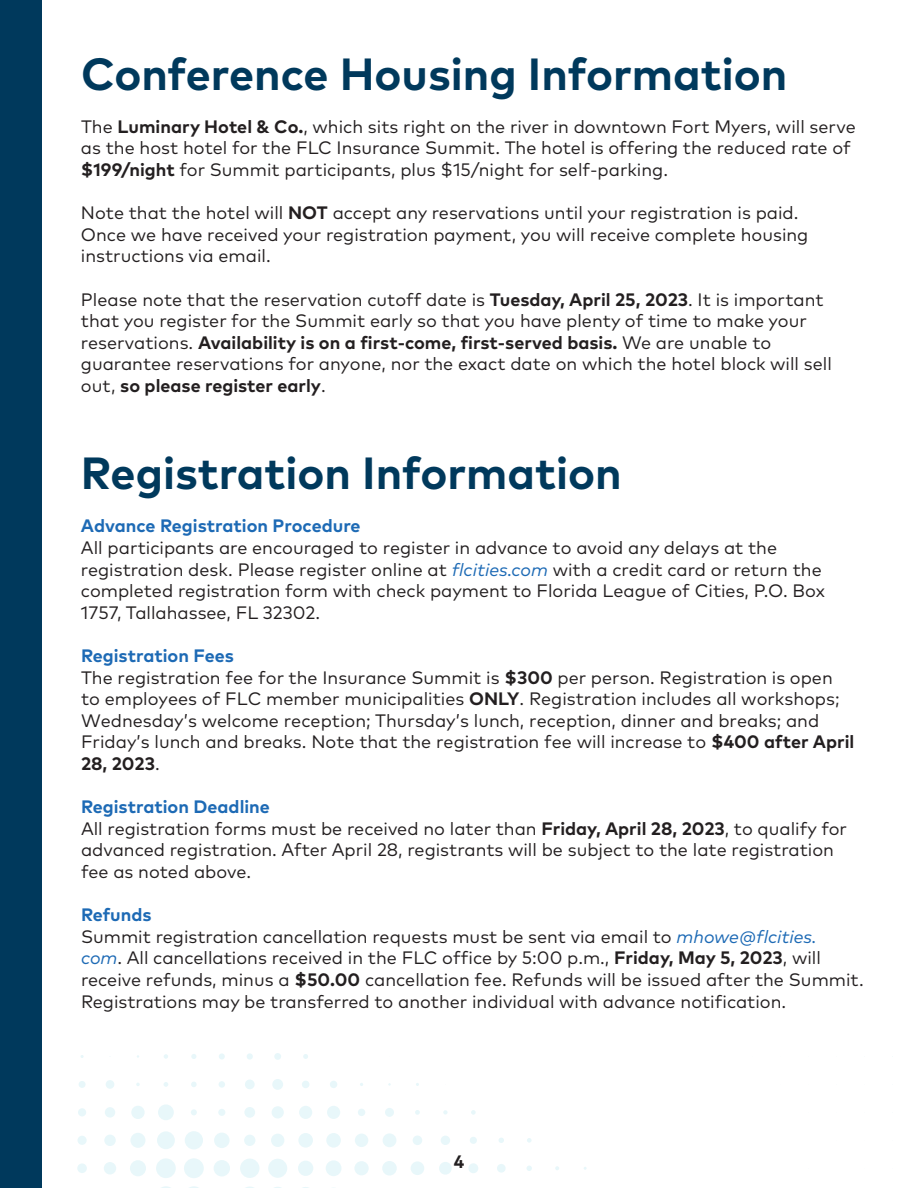
<style>
.page{position:relative;width:918px;height:1188px;background:#fff}
.page>*{position:absolute;margin:0;border:0;box-sizing:border-box;transform-origin:0 0}
.t1{font:700 45px "Mark Pro";color:#00395c}
.t2{font:18px/21.6px "Mark Pro";color:#231f20}
.t3{font:700 18px "Mark Pro";color:#1d6ab5}
.t4{font:700 18px "Mark Pro";color:#231f20}
.s1{font-weight:700}
.s2{font-style:italic;color:#1d6ab5}
.s3{font-weight:700;color:#1d6ab5}
</style>
<div class="page">
<svg style="left:77px;top:1053px;width:816px;height:135px"></svg>
<div style="left:0;top:0;width:41px;height:1188px;background:#00395c"></div>
<h1 class="t1" style="left:81px;top:39px;width:708px">Conference Housing Information</h1>
<p class="t2" style="left:81px;top:114px;width:776px">The <span class="s1">Luminary Hotel &amp; Co.</span>, which sits right on the river in downtown Fort Myers, will serve as the host hotel for the FLC Insurance Summit. The hotel is offering the reduced rate of <span class="s1">$199/night</span> for Summit participants, plus $15/night for self-parking.</p>
<p class="t2" style="left:81px;top:201px;width:729px">Note that the hotel will <span class="s1">NOT</span> accept any reservations until your registration is paid.<br>Once we have received your registration payment, you will receive complete housing instructions via email.</p>
<p class="t2" style="left:81px;top:287px;width:752px">Please note that the reservation cutoff date is <span class="s1">Tuesday, April 25, 2023</span>. It is important that you register for the Summit early so that you have plenty of time to make your reservations. <span class="s1">Availability is on a first-come, first-served basis.</span> We are unable to guarantee reservations for anyone, nor the exact date on which the hotel block will sell out, <span class="s1">so please register early</span>.</p>
<h1 class="t1" style="left:81px;top:439px;width:542px">Registration Information</h1>
<p class="t3" style="left:81px;top:512px;width:281px">Advance Registration Procedure</p>
<p class="t2" style="left:81px;top:535px;width:745px">All participants are encouraged to register in advance to avoid any delays at the registration desk. Please register online at <span class="s2">flcities.com</span> with a credit card or return the completed registration form with check payment to Florida League of Cities, P.O. Box 1757, Tallahassee, FL 32302.</p>
<p class="t2" style="left:81px;top:643px;width:775px"><span class="s3">Registration Fees<br></span>The registration fee for the Insurance Summit is <span class="s1">$300</span> per person. Registration is open to employees of FLC member municipalities <span class="s1">ONLY</span>. Registration includes all workshops; Wednesday’s welcome reception; Thursday’s lunch, reception, dinner and breaks; and Friday’s lunch and breaks. Note that the registration fee will increase to <span class="s1">$400 after April 28, 2023</span>.</p>
<p class="t2" style="left:81px;top:795px;width:768px"><span class="s3">Registration Deadline<br></span>All registration forms must be received no later than <span class="s1">Friday, April 28, 2023</span>, to qualify for advanced registration. After April 28, registrants will be subject to the late registration fee as noted above.</p>
<p class="t2" style="left:81px;top:903px;width:784px"><span class="s3">Refunds<br></span>Summit registration cancellation requests must be sent via email to <span class="s2">mhowe@flcities.<br>com</span>. All cancellations received in the FLC office by 5:00 p.m., <span class="s1">Friday, May 5, 2023</span>, will receive refunds, minus a <span class="s1">$50.00</span> cancellation fee. Refunds will be issued after the Summit.<br>Registrations may be transferred to another individual with advance notification.</p>
<p class="t4" style="left:454px;top:1148px;width:12px">4</p>
</div>
